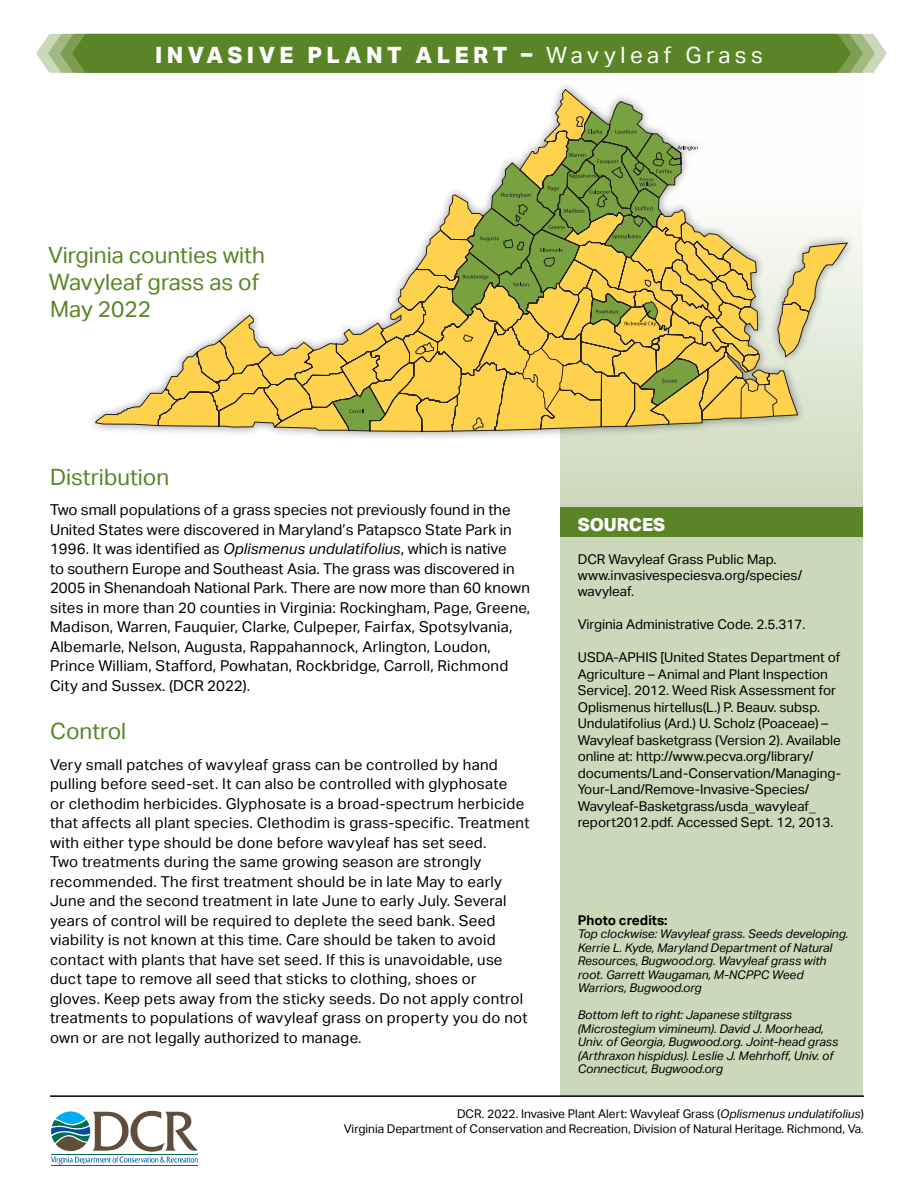
<style>
.page{position:relative;width:918px;height:1188px;background:#fff}
.page>*{position:absolute;margin:0;border:0;box-sizing:border-box;transform-origin:0 0}
.t1{font:22.5px/27px "Aktiv Grotesk";color:#598527}
.t2{font:800 22.5px "Aktiv Grotesk";letter-spacing:.2em;color:#fff}
.t3{font:800 18px "Aktiv Grotesk";color:#fff}
.t4{font:15px/19.5px "Aktiv Grotesk";letter-spacing:.02em;color:#000}
.t5{font:13.5px/16.5px "Aktiv Grotesk";color:#000}
.t6{font:700 13.5px "Aktiv Grotesk";color:#000}
.t7{font:italic 12px/13.5px "Aktiv Grotesk";color:#000}
.t8{font:12px/15px "Aktiv Grotesk";color:#000;text-align:right}
.s1{font-weight:400}
.s2{font-style:italic}
</style>
<div class="page">
<div style="left:561px;top:45px;width:302px;height:1050px;background:#cbd8b9"></div>
<div style="left:561px;top:507px;width:302px;height:30px;background:#598527"></div>
<svg style="left:36px;top:34px;width:851px;height:39px;background:#628b32"></svg>
<div style="left:87px;top:81px;width:769px;height:360px;background:#000;opacity:.45"></div>
<svg style="left:95px;top:89px;width:753px;height:343px"></svg>
<svg style="left:741px;top:416px;width:33px;height:3px"></svg>
<svg style="left:640px;top:359px;width:59px;height:47px;background:#aeab42"></svg>
<svg style="left:333px;top:386px;width:52px;height:45px;background:#a0a441"></svg>
<svg style="left:452px;top:102px;width:246px;height:224px;background:#b3b569"></svg>
<hr style="left:50px;top:1095px;width:814px;height:2px;background:#000">
<hr style="left:51px;top:1165px;width:147px;height:1px;background:#006f53">
<svg style="left:51px;top:1111px;width:147px;height:53px"></svg>
<h1 class="t2" style="left:155px;top:41px;width:609px">INVASIVE PLANT ALERT – <span class="s1">Wavyleaf Grass</span></h1>
<h1 class="t1" style="left:48px;top:242px;width:218px">Virginia counties with<br>Wavyleaf grass as of<br>May 2022</h1>
<h1 class="t1" style="left:50px;top:464px;width:121px">Distribution</h1>
<p class="t4" style="left:50px;top:500px;width:482px">Two small populations of a grass species not previously found in the United States were discovered in Maryland’s Patapsco State Park in 1996. It was identified as <span class="s2">Oplismenus undulatifolius</span>, which is native<br>to southern Europe and Southeast Asia. The grass was discovered in 2005 in Shenandoah National Park. There are now more than 60 known sites in more than 20 counties in Virginia: Rockingham, Page, Greene, Madison, Warren, Fauquier, Clarke, Culpeper, Fairfax, Spotsylvania, Albemarle, Nelson, Augusta, Rappahannock, Arlington, Loudon, Prince William, Stafford, Powhatan, Rockbridge, Carroll, Richmond City and Sussex. (DCR 2022).</p>
<h1 class="t1" style="left:50px;top:718px;width:78px">Control</h1>
<p class="t4" style="left:50px;top:755px;width:481px">Very small patches of wavyleaf grass can be controlled by hand pulling before seed-set. It can also be controlled with glyphosate<br>or clethodim herbicides. Glyphosate is a broad-spectrum herbicide that affects all plant species. Clethodim is grass-specific. Treatment with either type should be done before wavyleaf has set seed.<br>Two treatments during the same growing season are strongly recommended. The first treatment should be in late May to early June and the second treatment in late June to early July. Several years of control will be required to deplete the seed bank. Seed viability is not known at this time. Care should be taken to avoid contact with plants that have set seed. If this is unavoidable, use duct tape to remove all seed that sticks to clothing, shoes or gloves. Keep pets away from the sticky seeds. Do not apply control treatments to populations of wavyleaf grass on property you do not own or are not legally authorized to manage.</p>
<p class="t3" style="left:578px;top:513px;width:89px">SOURCES</p>
<p class="t5" style="left:578px;top:551px;width:226px">DCR Wavyleaf Grass Public Map. www.invasivespeciesva.org/species/ wavyleaf.</p>
<p class="t5" style="left:578px;top:617px;width:229px">Virginia Administrative Code. 2.5.317.</p>
<p class="t5" style="left:578px;top:650px;width:265px">USDA-APHIS [United States Department of Agriculture – Animal and Plant Inspection Service]. 2012. Weed Risk Assessment for Oplismenus hirtellus(L.) P. Beauv. subsp.<br>Undulatifolius (Ard.) U. Scholz (Poaceae) – Wavyleaf basketgrass (Version 2). Available online at: http://www.pecva.org/library/ documents/Land-Conservation/Managing-Your-Land/Remove-Invasive-Species/ Wavyleaf-Basketgrass/usda_wavyleaf_ report2012.pdf. Accessed Sept. 12, 2013.</p>
<p class="t6" style="left:578px;top:912px;width:91px">Photo credits:</p>
<p class="t7" style="left:578px;top:928px;width:272px">Top clockwise: Wavyleaf grass. Seeds developing.<br>Kerrie L. Kyde, Maryland Department of Natural Resources, Bugwood.org. Wavyleaf grass with root. Garrett Waugaman, M-NCPPC Weed Warriors, Bugwood.org</p>
<p class="t7" style="left:578px;top:1009px;width:262px">Bottom left to right: Japanese stiltgrass (Microstegium vimineum). David J. Moorhead, Univ. of Georgia, Bugwood.org. Joint-head grass (Arthraxon hispidus). Leslie J. Mehrhoff, Univ. of Connecticut, Bugwood.org</p>
<p class="t8" style="left:344px;top:1107px;width:522px">DCR. 2022. Invasive Plant Alert: Wavyleaf Grass (<span class="s2">Oplismenus undulatifolius</span>)<br>Virginia Department of Conservation and Recreation, Division of Natural Heritage. Richmond, Va.</p>
</div>
